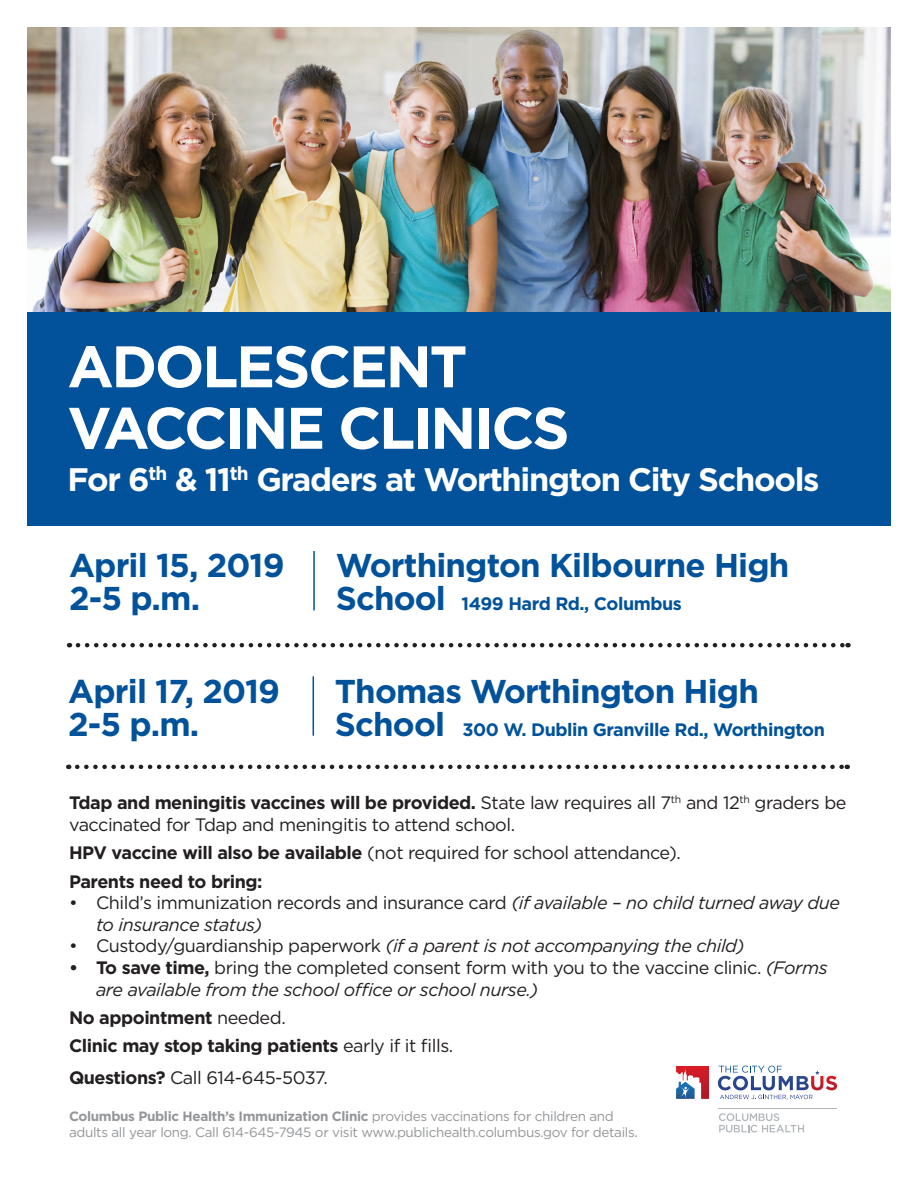
<style>
.page{position:relative;width:918px;height:1188px;background:#fff}
.page>*{position:absolute;margin:0;border:0;box-sizing:border-box;transform-origin:0 0}
.t1{font:700 58.5px/61.5px "Gotham";letter-spacing:-.04em;color:#fff}
.t2{font:700 33px/33px "Gotham";letter-spacing:-.025em;color:#01529a}
.t3{font:700 32.55px "Gotham";letter-spacing:-.04em;color:#fff}
.t4{font:18px/21.6px "Gotham";letter-spacing:-.025em;color:#231f20}
.t5{font:italic 18px/21.6px "Gotham";letter-spacing:-.025em;color:#231f20}
.t6{font:700 18px/28.3px "Gotham";letter-spacing:-.025em;color:#231f20}
.t7{font:700 18px "Gotham";letter-spacing:-.025em;color:#01529a}
.t8{font:13.5px/16.2px "Gotham";letter-spacing:-.025em;color:#939598}
.s1{font-size:33px}
.s2{font-weight:700}
.s3{font-weight:400}
.s4{font-style:normal}
.s5{font-style:italic}
</style>
<div class="page">
<hr style="left:719px;top:1108px;width:118px;height:1px;background:#b2b7bb">
<svg style="left:676px;top:1066px;width:33px;height:33px"></svg>
<svg style="left:719px;top:1113px;width:85px;height:19px"></svg>
<svg style="left:718px;top:1066px;width:119px;height:34px"></svg>
<hr style="left:313px;top:551px;width:2px;height:59px;background:#01529a">
<svg style="left:78px;top:643px;width:771px;height:4px"></svg>
<hr style="left:313px;top:676px;width:1px;height:60px;background:#01529a">
<svg style="left:77px;top:765px;width:771px;height:4px"></svg>
<img style="left:27px;top:27px;width:864px;height:285px">
<div style="left:27px;top:312px;width:864px;height:214px;background:#01529a"></div>
<h1 class="t1" style="left:68px;top:335px;width:504px">ADOLESCENT<br>VACCINE CLINICS</h1>
<h3 class="t3" style="left:68px;top:458px;width:754px">For 6<sup>th</sup> &amp; 11<sup>th</sup> Graders at Worthington City Schools</h3>
<h2 class="t2" style="left:69px;top:549px;width:217px">April 15, 2019<br>2-5 p.m.</h2>
<h2 class="t2" style="left:336px;top:549px;width:455px">Worthington Kilbourne High</h2>
<p class="t7" style="left:336px;top:592px;width:348px"><span class="s1">School</span> 1499 Hard Rd., Columbus</p>
<h2 class="t2" style="left:68px;top:674px;width:213px">April 17, 2019<br>2-5 p.m.</h2>
<h2 class="t2" style="left:335px;top:674px;width:425px">Thomas Worthington High</h2>
<p class="t7" style="left:335px;top:717px;width:492px"><span class="s1">School</span> 300 W. Dublin Granville Rd., Worthington</p>
<p class="t4" style="left:69px;top:792px;width:779px"><span class="s2">Tdap and meningitis vaccines will be provided.</span> State law requires all 7<sup>th</sup> and 12<sup>th</sup> graders be vaccinated for Tdap and meningitis to attend school.</p>
<p class="t6" style="left:69px;top:839px;width:614px">HPV vaccine will also be available <span class="s3">(not required for school attendance).<br></span>Parents need to bring:</p>
<p class="t5" style="left:96px;top:892px;width:746px;text-indent:-27px"><span class="s4">• Child’s immunization records and insurance card</span> (if available – no child turned away due to insurance status)</p>
<p class="t5" style="left:69px;top:935px;width:677px"><span class="s4">• Custody/guardianship paperwork</span> (if a parent is not accompanying the child)</p>
<p class="t4" style="left:96px;top:957px;width:733px;text-indent:-27px"><span class="s2">• To save time,</span> bring the completed consent form with you to the vaccine clinic. <span class="s5">(Forms are available from the school office or school nurse.)</span></p>
<p class="t6" style="left:69px;top:1003px;width:386px">No appointment <span class="s3">needed.<br></span>Clinic may stop taking patients <span class="s3">early if it fills.</span></p>
<p class="t4" style="left:69px;top:1067px;width:260px"><span class="s2">Questions?</span> Call 614-645-5037.</p>
<p class="t8" style="left:69px;top:1108px;width:570px"><span class="s2">Columbus Public Health’s Immunization Clinic</span> provides vaccinations for children and adults all year long. Call 614-645-7945 or visit www.publichealth.columbus.gov for details.</p>
</div>
